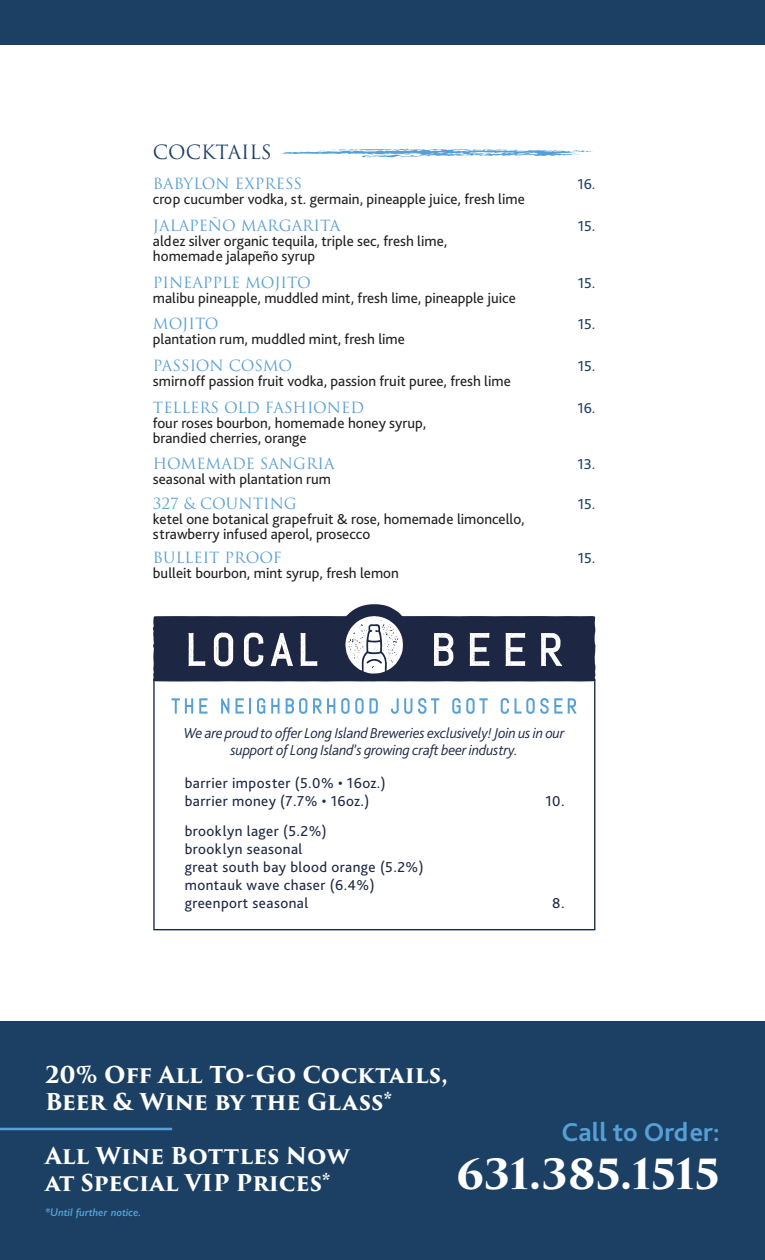
<style>
.page{position:relative;width:765px;height:1260px;background:#1b4064}
.page>*{position:absolute;margin:0;border:0;box-sizing:border-box;transform-origin:0 0}
.t1{font:700 40.5px "Trajan Pro 3";color:#fff}
.t2{font:700 27px "Bliss Pro";color:#56a0d5}
.t3{font:700 22.62px/27.1px "Trajan Pro 3";letter-spacing:-.005em;color:#fff}
.t4{font:19.12px "Trajan";color:#1b4064}
.t5{font:15px/26.6px "Bliss Pro";color:#231f20}
.t6{font:15px/18px "Bliss Pro";letter-spacing:.03em;color:#1d2743}
.t7{font:italic 300 15px/16.4px "Bliss Pro";letter-spacing:-.015em;color:#1d2743;text-align:center}
.t8{font:15px "Trajan";color:#56a0d5}
.t9{font:15px "Bliss Pro";color:#1b4064}
.t10{font:italic 600 11.25px "Gill Sans";color:#56a0d5}
.s1{font-family:"Trajan";color:#56a0d5}
</style>
<div class="page">
<hr style="left:0;top:1128px;width:172px;height:2px;background:#56a0d5">
<div style="left:0;top:45px;width:765px;height:976px;background:#fff"></div>
<svg style="left:281px;top:149px;width:312px;height:9px"></svg>
<svg style="left:153px;top:604px;width:442px;height:78px"></svg>
<svg style="left:172px;top:698px;width:21px;height:16px"></svg>
<svg style="left:199px;top:698px;width:9px;height:16px"></svg>
<svg style="left:221px;top:698px;width:8px;height:16px"></svg>
<svg style="left:236px;top:698px;width:15px;height:16px"></svg>
<svg style="left:257px;top:698px;width:8px;height:16px"></svg>
<svg style="left:286px;top:698px;width:21px;height:16px"></svg>
<svg style="left:313px;top:698px;width:22px;height:16px"></svg>
<svg style="left:271px;top:698px;width:9px;height:16px"></svg>
<svg style="left:341px;top:698px;width:37px;height:16px"></svg>
<svg style="left:391px;top:698px;width:21px;height:16px"></svg>
<svg style="left:418px;top:698px;width:21px;height:16px"></svg>
<svg style="left:452px;top:698px;width:36px;height:16px"></svg>
<svg style="left:501px;top:698px;width:8px;height:16px"></svg>
<svg style="left:515px;top:698px;width:62px;height:16px"></svg>
<div style="left:153px;top:679px;width:442px;height:251px;border:1px solid #192944"></div>
<p class="t4" style="left:153px;top:140px;width:120px">COCKTAILS</p>
<p class="t8" style="left:153px;top:175px;width:151px">BABYLON EXPRESS</p>
<p class="t9" style="left:577px;top:175px;width:20px">16.</p>
<p class="t5" style="left:153px;top:186px;width:373px">crop cucumber vodka, st. germain, pineapple juice, fresh lime<br><span class="s1">JALAPEÑO MARGARITA</span></p>
<p class="t9" style="left:578px;top:217px;width:19px">15.</p>
<p class="t5" style="left:153px;top:233px;width:296px;line-height:15px">aldez silver organic tequila, triple sec, fresh lime, homemade jalapeño syrup</p>
<p class="t8" style="left:153px;top:273px;width:159px">PINEAPPLE MOJITO</p>
<p class="t9" style="left:578px;top:273px;width:19px">15.</p>
<p class="t5" style="left:153px;top:284px;width:364px">malibu pineapple, muddled mint, fresh lime, pineapple juice<br><span class="s1">MOJITO</span></p>
<p class="t9" style="left:578px;top:315px;width:19px">15.</p>
<p class="t5" style="left:153px;top:326px;width:253px">plantation rum, muddled mint, fresh lime<br><span class="s1">PASSION COSMO</span></p>
<p class="t9" style="left:578px;top:357px;width:19px">15.</p>
<p class="t5" style="left:153px;top:367px;width:359px">smirnoff passion fruit vodka, passion fruit puree, fresh lime<br><span class="s1">TELLERS OLD FASHIONED</span></p>
<p class="t9" style="left:577px;top:398px;width:20px">16.</p>
<p class="t5" style="left:153px;top:415px;width:275px;line-height:15px">four roses bourbon, homemade honey syrup, brandied cherries, orange</p>
<p class="t8" style="left:153px;top:455px;width:183px">HOMEMADE SANGRIA</p>
<p class="t9" style="left:578px;top:455px;width:19px">13.</p>
<p class="t5" style="left:153px;top:467px;width:180px;line-height:24.2px">seasonal with plantation rum<br><span class="s1">327 &amp; COUNTING</span></p>
<p class="t9" style="left:578px;top:494px;width:19px">15.</p>
<p class="t5" style="left:153px;top:511px;width:373px;line-height:15px">ketel one botanical grapefruit &amp; rose, homemade limoncello, strawberry infused aperol, prosecco</p>
<p class="t8" style="left:153px;top:548px;width:130px">BULLEIT PROOF</p>
<p class="t9" style="left:578px;top:549px;width:19px">15.</p>
<p class="t5" style="left:153px;top:559px;width:247px">bulleit bourbon, mint syrup, fresh lemon</p>
<p class="t7" style="left:184px;top:725px;width:382px">We are proud to offer Long Island Breweries exclusively! Join us in our support of Long Island’s growing craft beer industry.</p>
<p class="t6" style="left:185px;top:773px;width:202px">barrier imposter (5.0% • 16oz.) barrier money (7.7% • 16oz.)</p>
<p class="t6" style="left:185px;top:822px;width:240px">brooklyn lager (5.2%)<br>brooklyn seasonal<br>great south bay blood orange (5.2%) montauk wave chaser (6.4%) greenport seasonal</p>
<p class="t6" style="left:545px;top:791px;width:21px">10.</p>
<p class="t6" style="left:552px;top:894px;width:14px">8.</p>
<h3 class="t3" style="left:45px;top:1062px;width:404px">20% Off All To-Go Cocktails,<br>Beer &amp; Wine by the Glass*</h3>
<h3 class="t3" style="left:45px;top:1143px;width:306px">All Wine Bottles Now at Special VIP Prices*</h3>
<p class="t10" style="left:45px;top:1205px;width:97px">*Until further notice.</p>
<h2 class="t2" style="left:561px;top:1115px;width:160px">Call to Order:</h2>
<h1 class="t1" style="left:456px;top:1144px;width:265px">631.385.1515</h1>
</div>
